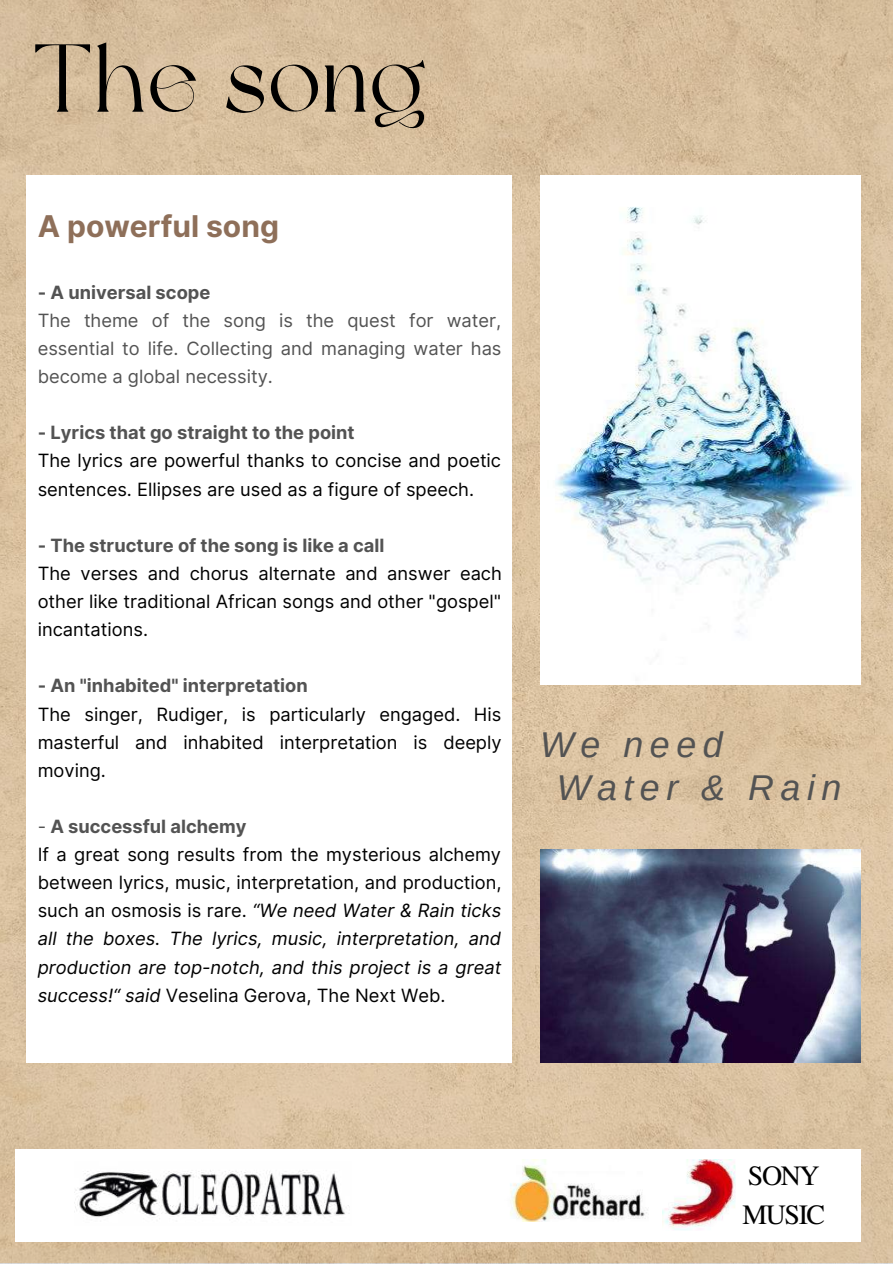
<style>
.page{position:relative;width:893px;height:1264px;background:#fff}
.page>*{position:absolute;margin:0;border:0;box-sizing:border-box;transform-origin:0 0}
.t1{font:96px "Dream Avenue";letter-spacing:.02em;color:#000}
.t2{font:italic 35.85px/42.6px "Arimo";letter-spacing:.18em;color:#535353}
.t3{font:700 30px "Inter";color:#8e6f59}
.t4{font:27.9px/38.4px "Te X Gyre Termes";letter-spacing:-.05em;color:#000}
.t5{font:18.3px/28px "Inter";color:#000}
.t6{font:700 18.3px "Inter";color:#535353}
.t7{font:18.3px/28px "Inter";color:#535353;text-align:justify}
.s1{color:#535353}
.s2{font-weight:700;color:#535353}
.s3{font-style:italic}
</style>
<div class="page">
<img style="left:0;top:0;width:892px;height:1263px">
<img style="left:540px;top:176px;width:320px;height:508px">
<div style="left:27px;top:176px;width:485px;height:886px;background:#fff"></div>
<img style="left:540px;top:849px;width:320px;height:213px">
<div style="left:16px;top:1148px;width:844px;height:92px;background:#fff"></div>
<img style="left:74px;top:1170px;width:275px;height:49px">
<img style="left:510px;top:1159px;width:138px;height:62px">
<img style="left:662px;top:1159px;width:73px;height:71px">
<h1 class="t1" style="left:32px;top:16px;width:396px">The song</h1>
<h3 class="t3" style="left:38px;top:204px;width:243px">A powerful song</h3>
<p class="t6" style="left:38px;top:279px;width:174px">- A universal scope</p>
<p class="t7" style="left:38px;top:306px;width:465px">The theme of the song is the quest for water, essential to life. Collecting and managing water has become a global necessity.</p>
<p class="t6" style="left:38px;top:419px;width:318px">- Lyrics that go straight to the point</p>
<p class="t5" style="left:38px;top:447px;width:465px">The lyrics are powerful thanks to concise and poetic sentences. Ellipses are used as a figure of speech.</p>
<p class="t6" style="left:38px;top:532px;width:348px">- The structure of the song is like a call</p>
<p class="t5" style="left:38px;top:559px;width:466px;text-align:justify">The verses and chorus alternate and answer each other like traditional African songs and other "gospel" incantations.</p>
<p class="t6" style="left:38px;top:672px;width:271px">- An "inhabited" interpretation</p>
<p class="t5" style="left:38px;top:700px;width:465px;text-align:justify">The singer, Rudiger, is particularly engaged. His masterful and inhabited interpretation is deeply moving.</p>
<p class="t5" style="left:38px;top:812px;width:465px"><span class="s1">-</span> <span class="s2">A successful alchemy<br></span>If a great song results from the mysterious alchemy between lyrics, music, interpretation, and production, such an osmosis is rare. <span class="s3">“We need Water &amp; Rain ticks all the boxes. The lyrics, music, interpretation, and production are top-notch, and this project is a great success!“ said</span> Veselina Gerova, The Next Web.</p>
<h2 class="t2" style="left:556px;top:723px;width:286px;text-indent:-16px">We need<br>Water &amp; Rain</h2>
<h3 class="t4" style="left:742px;top:1154px;width:84px">SONY<br>MUSIC</h3>
</div>
